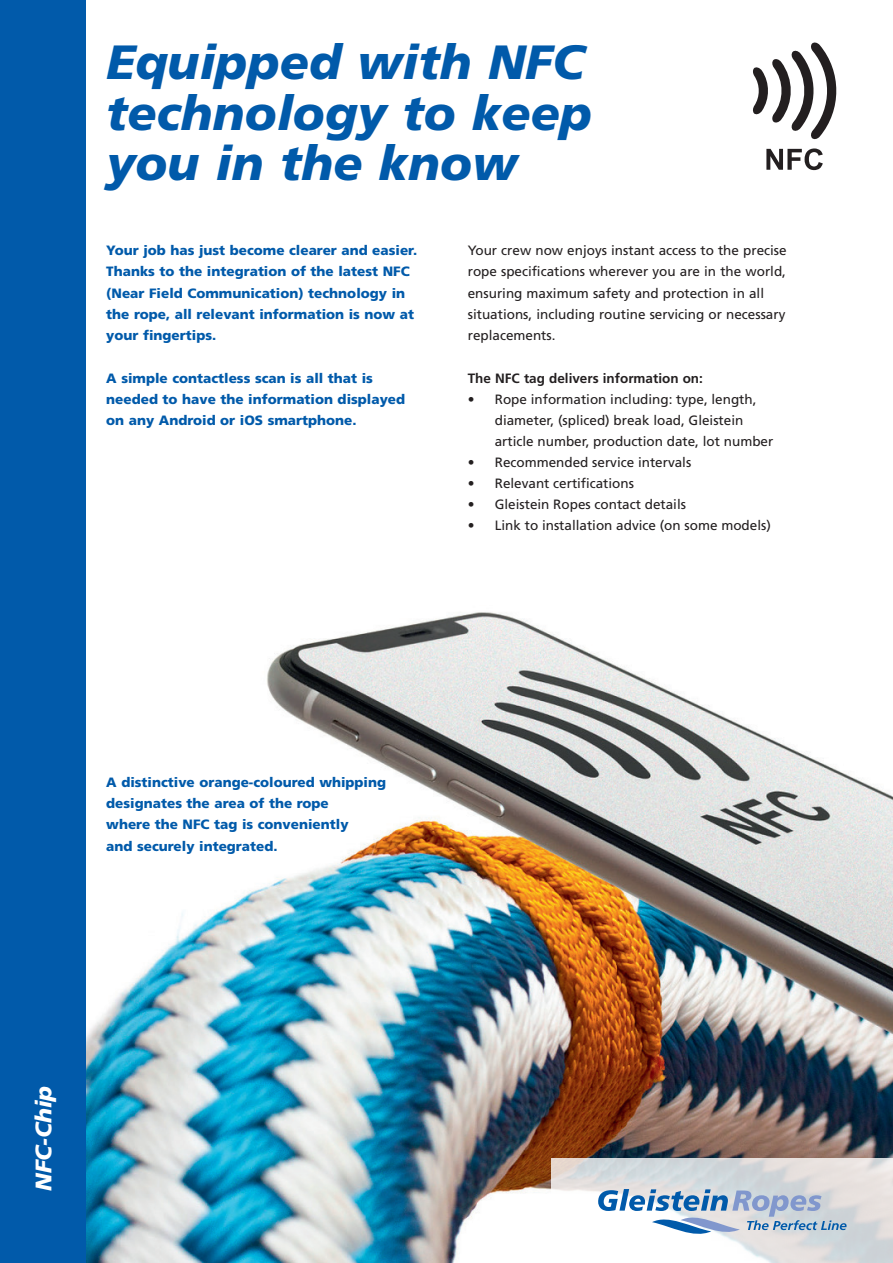
<style>
.page{position:relative;width:893px;height:1263px;background:#fff}
.page>*{position:absolute;margin:0;border:0;box-sizing:border-box;transform-origin:0 0}
.t1{font:italic 900 48px/51px "Frutiger LT Pro";color:#015aaa}
.t2{font:italic 900 22.5px "Frutiger LT Pro";color:#fff}
.t3{font:13.5px/21.3px "Frutiger LT Pro";color:#231f20}
.t4{font:900 13.5px/21.3px "Frutiger LT Pro";color:#015aaa}
.t5{font:700 13.5px "Frutiger LT Pro";color:#231f20}
</style>
<div class="page">
<img style="left:85px;top:574px;width:808px;height:689px">
<div style="left:0;top:0;width:85px;height:1263px;background:#015aaa"></div>
<svg style="left:753px;top:42px;width:84px;height:98px"></svg>
<svg style="left:766px;top:148px;width:57px;height:22px"></svg>
<svg style="left:552px;top:1159px;width:341px;height:104px"></svg>
<svg style="left:598px;top:1189px;width:248px;height:50px"></svg>
<h1 class="t1" style="left:106px;top:36px;width:487px">Equipped with NFC technology to keep you in the know</h1>
<p class="t4" style="left:106px;top:240px;width:312px">Your job has just become clearer and easier.<br>Thanks to the integration of the latest NFC (Near Field Communication) technology in the rope, all relevant information is now at your fingertips.</p>
<p class="t4" style="left:106px;top:367px;width:300px">A simple contactless scan is all that is needed to have the information displayed on any Android or iOS smartphone.</p>
<p class="t3" style="left:468px;top:240px;width:320px">Your crew now enjoys instant access to the precise rope specifications wherever you are in the world, ensuring maximum safety and protection in all situations, including routine servicing or necessary replacements.</p>
<p class="t5" style="left:468px;top:370px;width:237px">The NFC tag delivers information on:</p>
<p class="t3" style="left:495px;top:389px;width:280px;text-indent:-27px">• Rope information including: type, length, diameter, (spliced) break load, Gleistein article number, production date, lot number</p>
<p class="t3" style="left:468px;top:451px;width:225px">• Recommended service intervals</p>
<p class="t3" style="left:468px;top:472px;width:168px">• Relevant certifications</p>
<p class="t3" style="left:468px;top:493px;width:220px">• Gleistein Ropes contact details</p>
<p class="t3" style="left:468px;top:514px;width:305px">• Link to installation advice (on some models)</p>
<p class="t4" style="left:106px;top:771px;width:281px">A distinctive orange-coloured whipping designates the area of the rope<br>where the NFC tag is conveniently<br>and securely integrated.</p>
<h2 class="t2" style="left:30px;top:1191px;width:108px;rotate:-90deg">NFC-Chip</h2>
</div>
